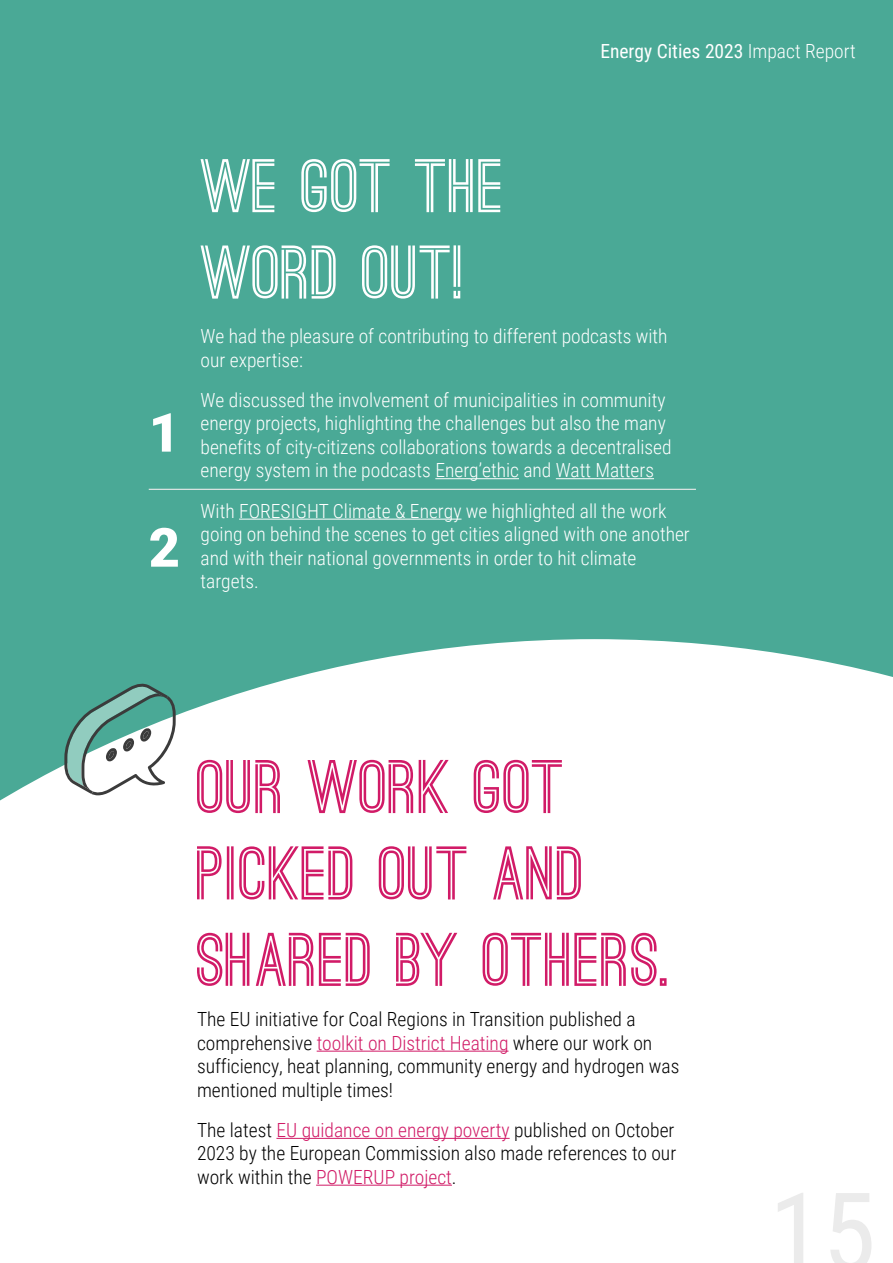
<style>
.page{position:relative;width:893px;height:1263px;background:#fff}
.page>*{position:absolute;margin:0;border:0;box-sizing:border-box;transform-origin:0 0}
.t1{font:700 72px/86.4px "Ostrich Sans";color:#d11b67}
.t2{font:700 72px/86.4px "Ostrich Sans";color:#fff}
.t3{font:900 54px/115.1px "Roboto";color:#fff}
.t4{font:300 19.5px/23.4px "Roboto Condensed";color:#fff}
.t5{font:300 19.5px/23.4px "Roboto Condensed";color:#000}
.t6{font:19.5px "Roboto Condensed";color:#fff}
.s1{font-weight:300}
.s2{color:#d11b67}
</style>
<div class="page">
<div style="left:0;top:0;width:893px;height:639px;background:#4aa996"></div>
<svg style="left:0;top:639px;width:893px;height:546px"></svg>
<hr style="left:435px;top:478px;width:84px;height:1px;background:#fff">
<hr style="left:556px;top:478px;width:98px;height:1px;background:#fff">
<hr style="left:239px;top:519px;width:222px;height:1px;background:#fff">
<hr style="left:317px;top:1051px;width:191px;height:1px;background:#d11b67">
<hr style="left:276px;top:1138px;width:234px;height:1px;background:#d11b67">
<hr style="left:316px;top:1185px;width:136px;height:1px;background:#d11b67">
<hr style="left:149px;top:489px;width:547px;height:1px;background:#ebebeb">
<svg style="left:64px;top:682px;width:112px;height:113px"></svg>
<p class="t6" style="left:600px;top:37px;width:257px">Energy Cities 2023 <span class="s1">Impact Report</span></p>
<h2 class="t3" style="left:149px;top:373px;width:33px">1<br>2</h2>
<h1 class="t2" style="left:201px;top:146px;width:306px">WE GOT THE<br>WORD OUT!</h1>
<p class="t4" style="left:201px;top:324px;width:469px">We had the pleasure of contributing to different podcasts with our expertise:</p>
<p class="t4" style="left:201px;top:388px;width:473px">We discussed the involvement of municipalities in community energy projects, highlighting the challenges but also the many benefits of city-citizens collaborations towards a decentralised energy system in the podcasts Energ’ethic and Watt Matters</p>
<p class="t4" style="left:201px;top:498px;width:491px">With FORESIGHT Climate &amp; Energy we highlighted all the work going on behind the scenes to get cities aligned with one another and with their national governments in order to hit climate targets.</p>
<h1 class="t1" style="left:197px;top:747px;width:478px">OUR WORK GOT<br>PICKED OUT AND<br>SHARED BY OTHERS.</h1>
<p class="t5" style="left:197px;top:1007px;width:484px">The EU initiative for Coal Regions in Transition published a comprehensive <span class="s2">toolkit on District Heating</span> where our work on sufficiency, heat planning, community energy and hydrogen was mentioned multiple times!</p>
<p class="t5" style="left:197px;top:1117px;width:481px;text-align:justify">The latest <span class="s2">EU guidance on energy poverty</span> published on October 2023 by the European Commission also made references to our work within the <span class="s2">POWERUP project</span>.</p>
</div>
